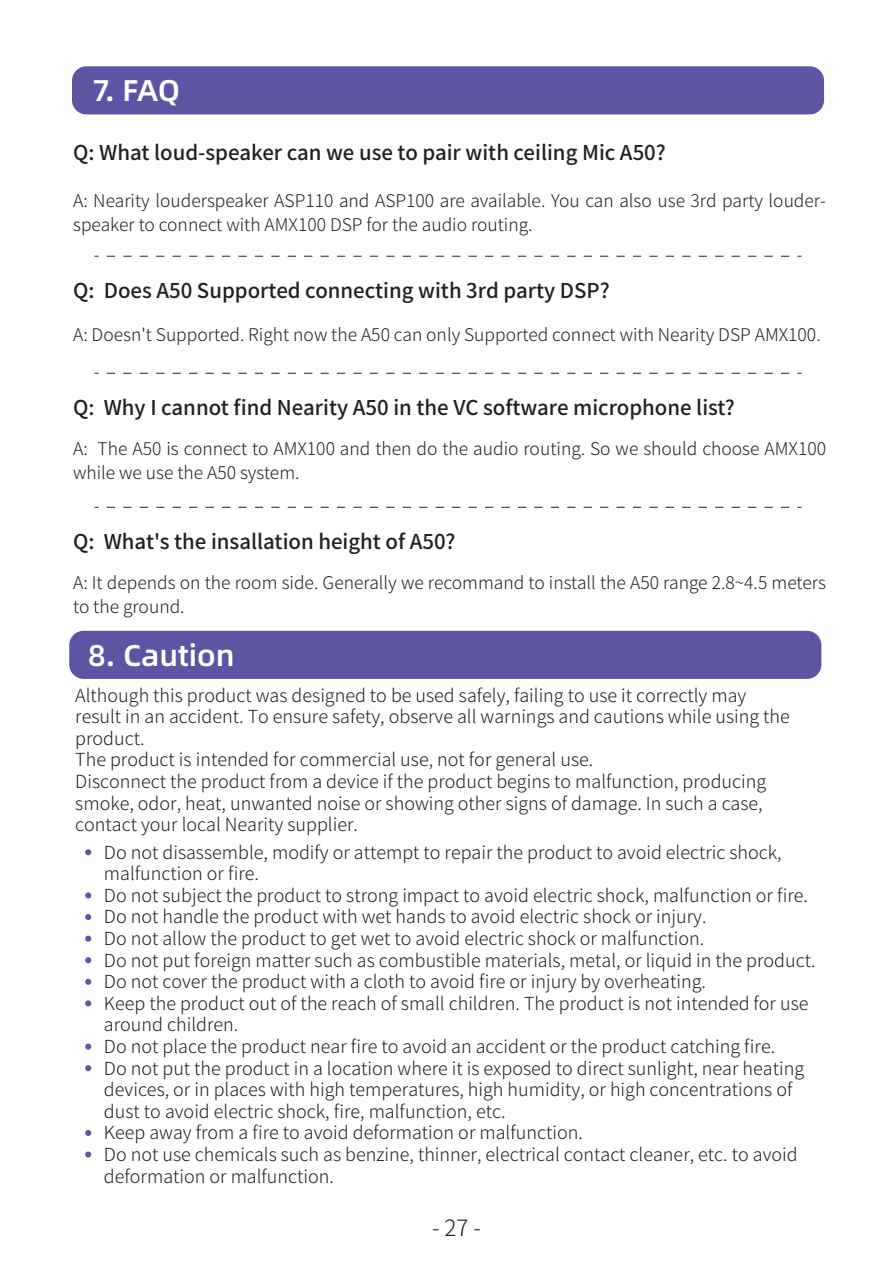
<style>
.page{position:relative;width:893px;height:1263px;background:#fff}
.page>*{position:absolute;margin:0;border:0;box-sizing:border-box;transform-origin:0 0}
.t1{font:30px "Alibaba Pu Hui Ti M";color:#fff}
.t2{font:300 22.5px "Source Han Sans CN";color:#231f20}
.t3{font:500 20.4px "Source Han Sans CN";color:#231f20}
.t4{font:300 18px/21.6px "Source Han Sans CN";color:#231f20}
.t5{font:300 17.55px/24px "Source Han Sans CN";color:#231f20}
</style>
<div class="page">
<div style="left:72px;top:66px;width:752px;height:48px;background:#5d55a4;border-radius:14px"></div>
<svg style="left:107px;top:373px;width:694px;height:1px"></svg>
<svg style="left:107px;top:507px;width:694px;height:1px"></svg>
<svg style="left:107px;top:256px;width:694px;height:1px"></svg>
<div style="left:69px;top:631px;width:752px;height:48px;background:#5d55a4;border-radius:14px"></div>
<svg style="left:85px;top:849px;width:6px;height:6px"></svg>
<svg style="left:85px;top:892px;width:6px;height:6px"></svg>
<svg style="left:85px;top:914px;width:6px;height:6px"></svg>
<div style="left:85px;top:935px;width:6px;height:7px;background:#5d55a4;border-radius:50%"></div>
<svg style="left:85px;top:957px;width:6px;height:6px"></svg>
<svg style="left:85px;top:979px;width:6px;height:6px"></svg>
<svg style="left:85px;top:1000px;width:6px;height:6px"></svg>
<svg style="left:85px;top:1065px;width:6px;height:6px"></svg>
<svg style="left:85px;top:1130px;width:6px;height:6px"></svg>
<div style="left:85px;top:1043px;width:6px;height:7px;background:#5d55a4;border-radius:50%"></div>
<svg style="left:85px;top:1151px;width:6px;height:6px"></svg>
<h1 class="t1" style="left:92px;top:67px;width:89px">7. FAQ</h1>
<p class="t3" style="left:73px;top:141px;width:594px">Q: What loud-speaker can we use to pair with ceiling Mic A50?</p>
<p class="t5" style="left:73px;top:189px;width:754px">A: Nearity louderspeaker ASP110 and ASP100 are available. You can also use 3rd party louder&shy;speaker to connect with AMX100 DSP for the audio routing.</p>
<p class="t3" style="left:73px;top:279px;width:538px">Q: Does A50 Supported connecting with 3rd party DSP?</p>
<p class="t5" style="left:73px;top:323px;width:749px">A: Doesn't Supported. Right now the A50 can only Supported connect with Nearity DSP AMX100.</p>
<p class="t3" style="left:73px;top:396px;width:663px">Q: Why I cannot find Nearity A50 in the VC software microphone list?</p>
<p class="t5" style="left:73px;top:437px;width:754px">A: The A50 is connect to AMX100 and then do the audio routing. So we should choose AMX100 while we use the A50 system.</p>
<p class="t3" style="left:73px;top:530px;width:384px">Q: What's the insallation height of A50?</p>
<p class="t5" style="left:73px;top:571px;width:754px">A: It depends on the room side. Generally we recommand to install the A50 range 2.8~4.5 meters to the ground.</p>
<h1 class="t1" style="left:88px;top:632px;width:148px">8. Caution</h1>
<p class="t4" style="left:75px;top:684px;width:716px">Although this product was designed to be used safely, failing to use it correctly may result in an accident. To ensure safety, observe all warnings and cautions while using the product.<br>The product is intended for commercial use, not for general use.<br>Disconnect the product from a device if the product begins to malfunction, producing smoke, odor, heat, unwanted noise or showing other signs of damage. In such a case, contact your local Nearity supplier.</p>
<p class="t4" style="left:104px;top:841px;width:713px">Do not disassemble, modify or attempt to repair the product to avoid electric shock, malfunction or fire.<br>Do not subject the product to strong impact to avoid electric shock, malfunction or fire.<br>Do not handle the product with wet hands to avoid electric shock or injury.<br>Do not allow the product to get wet to avoid electric shock or malfunction.<br>Do not put foreign matter such as combustible materials, metal, or liquid in the product.<br>Do not cover the product with a cloth to avoid fire or injury by overheating.<br>Keep the product out of the reach of small children. The product is not intended for use around children.<br>Do not place the product near fire to avoid an accident or the product catching fire.<br>Do not put the product in a location where it is exposed to direct sunlight, near heating devices, or in places with high temperatures, high humidity, or high concentrations of dust to avoid electric shock, fire, malfunction, etc.<br>Keep away from a fire to avoid deformation or malfunction.<br>Do not use chemicals such as benzine, thinner, electrical contact cleaner, etc. to avoid deformation or malfunction.</p>
<p class="t2" style="left:432px;top:1214px;width:51px">- 27 -</p>
</div>
